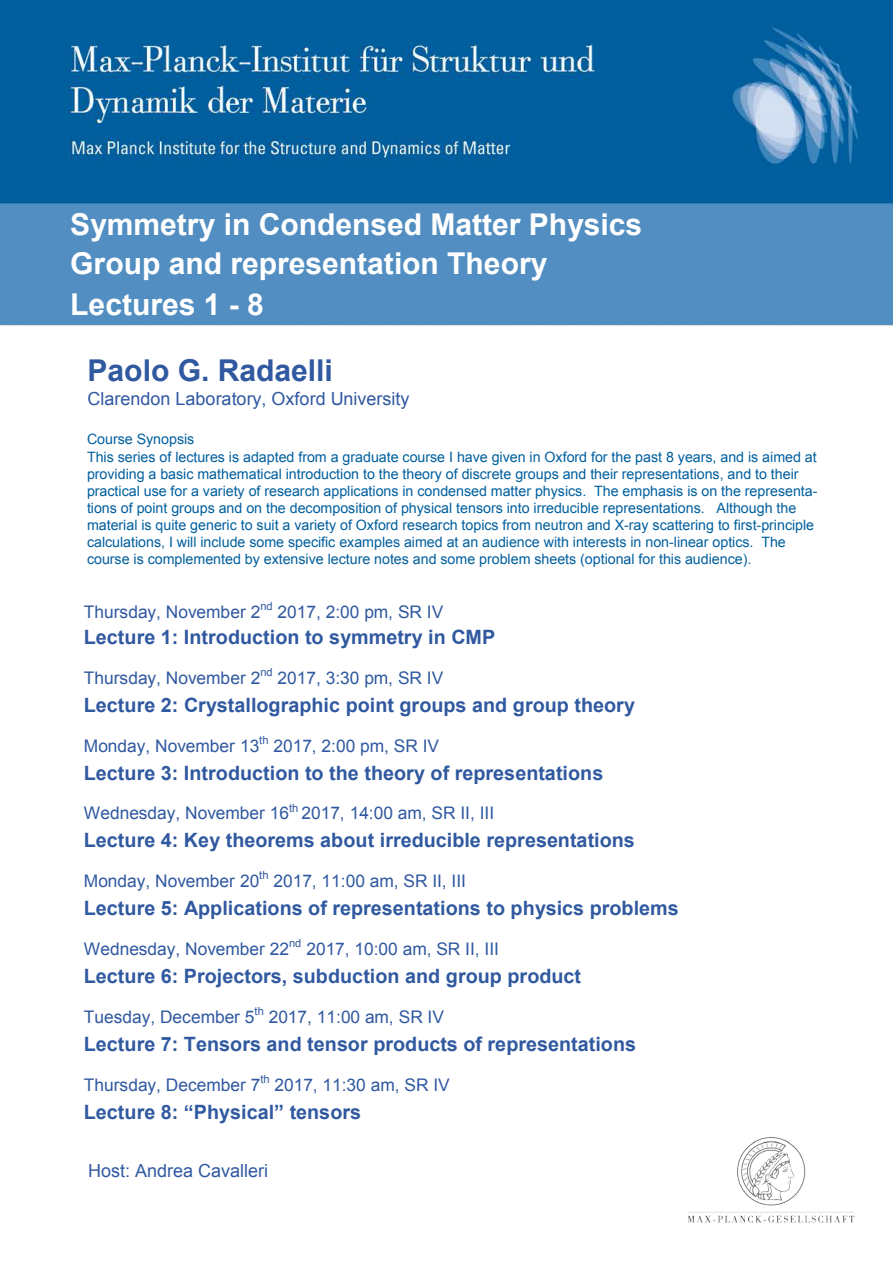
<style>
.page{position:relative;width:893px;height:1264px;background:#fff}
.page>*{position:absolute;margin:0;border:0;box-sizing:border-box;transform-origin:0 0}
.t1{font:700 30px/40px "Arial";color:#fff}
.t2{font:700 30px "Arial";color:#3059a0}
.t3{font:700 19.8px "Arial";color:#3059a0}
.t4{font:18px "Arial";color:#3059a0}
.t5{font:17.4px "Arial";color:#3059a0}
.t6{font:14.25px/17.1px "Arial";color:#015f9e}
</style>
<div class="page">
<img style="left:0;top:0;width:892px;height:1223px">
<h1 class="t1" style="left:70px;top:205px;width:573px">Symmetry in Condensed Matter Physics<br>Group and representation Theory<br>Lectures 1 - 8</h1>
<h1 class="t2" style="left:88px;top:350px;width:247px">Paolo G. Radaelli</h1>
<p class="t4" style="left:88px;top:387px;width:323px">Clarendon Laboratory, Oxford University</p>
<p class="t6" style="left:87px;top:431px;width:732px">Course Synopsis<br>This series of lectures is adapted from a graduate course I have given in Oxford for the past 8 years, and is aimed at providing a basic mathematical introduction to the theory of discrete groups and their representations, and to their practical use for a variety of research applications in condensed matter physics. The emphasis is on the representa&shy;tions of point groups and on the decomposition of physical tensors into irreducible representations. Although the material is quite generic to suit a variety of Oxford research topics from neutron and X-ray scattering to first-principle calculations, I will include some specific examples aimed at an audience with interests in non-linear optics. The course is complemented by extensive lecture notes and some problem sheets (optional for this audience).</p>
<p class="t5" style="left:84px;top:600px;width:361px">Thursday, November 2<sup>nd</sup> 2017, 2:00 pm, SR IV</p>
<h2 class="t3" style="left:84px;top:623px;width:413px">Lecture 1: Introduction to symmetry in CMP</h2>
<p class="t5" style="left:84px;top:666px;width:361px">Thursday, November 2<sup>nd</sup> 2017, 3:30 pm, SR IV</p>
<h2 class="t3" style="left:84px;top:691px;width:552px">Lecture 2: Crystallographic point groups and group theory</h2>
<p class="t5" style="left:84px;top:734px;width:357px">Monday, November 13<sup>th</sup> 2017, 2:00 pm, SR IV</p>
<h2 class="t3" style="left:84px;top:759px;width:521px">Lecture 3: Introduction to the theory of representations</h2>
<p class="t5" style="left:84px;top:801px;width:412px">Wednesday, November 16<sup>th</sup> 2017, 14:00 am, SR II, III</p>
<h2 class="t3" style="left:84px;top:826px;width:552px">Lecture 4: Key theorems about irreducible representations</h2>
<p class="t5" style="left:84px;top:869px;width:383px">Monday, November 20<sup>th</sup> 2017, 11:00 am, SR II, III</p>
<h2 class="t3" style="left:84px;top:894px;width:596px">Lecture 5: Applications of representations to physics problems</h2>
<p class="t5" style="left:84px;top:937px;width:416px">Wednesday, November 22<sup>nd</sup> 2017, 10:00 am, SR II, III</p>
<h2 class="t3" style="left:84px;top:962px;width:498px">Lecture 6: Projectors, subduction and group product</h2>
<p class="t5" style="left:84px;top:1005px;width:361px">Tuesday, December 5<sup>th</sup> 2017, 11:00 am, SR IV</p>
<h2 class="t3" style="left:84px;top:1030px;width:553px">Lecture 7: Tensors and tensor products of representations</h2>
<p class="t5" style="left:84px;top:1072px;width:367px">Thursday, December 7<sup>th</sup> 2017, 11:30 am, SR IV</p>
<h2 class="t3" style="left:84px;top:1098px;width:278px">Lecture 8: “Physical” tensors</h2>
<p class="t4" style="left:88px;top:1158px;width:181px">Host: Andrea Cavalleri</p>
</div>
